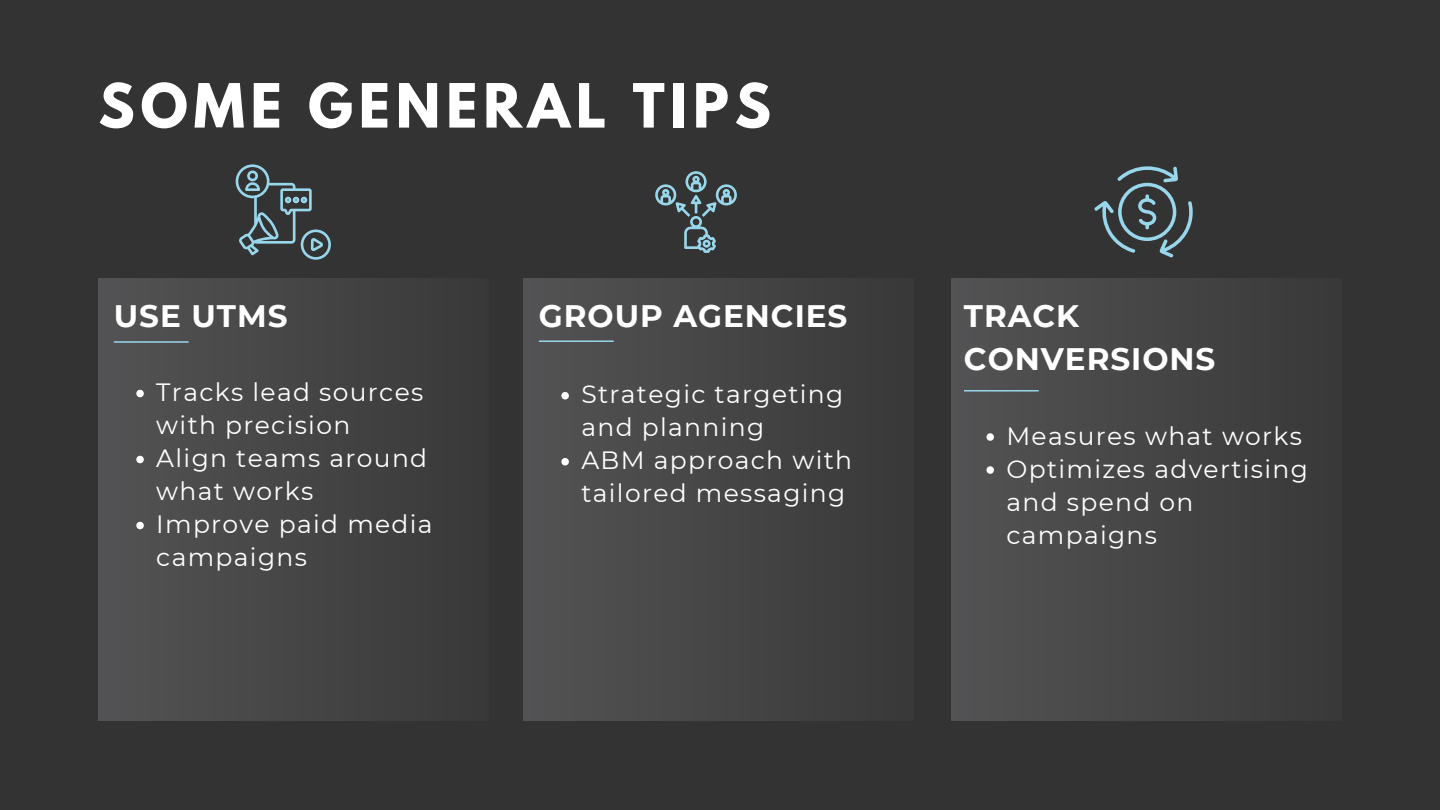
<style>
.page{position:relative;width:1440px;height:810px;background:#333}
.page>*{position:absolute;margin:0;border:0;box-sizing:border-box;transform-origin:0 0}
.t1{font:700 54px "League Spartan";letter-spacing:.105em;color:#fff}
.t2{font:700 31px/42.8px "Montserrat";letter-spacing:.03em;color:#fff}
.t3{font:25px/33px "Montserrat";letter-spacing:.055em;color:#fff}
</style>
<div class="page">
<div style="left:98px;top:278px;width:391px;height:443px;background:linear-gradient(to right,#535354,#393839)"></div>
<div style="left:523px;top:278px;width:391px;height:443px;background:linear-gradient(to right,#535354,#393839)"></div>
<div style="left:951px;top:278px;width:391px;height:443px;background:linear-gradient(to right,#535354,#393839)"></div>
<hr style="left:539px;top:340px;width:75px;height:2px;background:#98d7eb">
<hr style="left:964px;top:390px;width:75px;height:2px;background:#98d7eb">
<hr style="left:114px;top:341px;width:75px;height:2px;background:#98d7eb">
<svg style="left:236px;top:164px;width:95px;height:96px"></svg>
<svg style="left:655px;top:171px;width:82px;height:82px"></svg>
<svg style="left:1094px;top:166px;width:99px;height:92px"></svg>
<svg style="left:136px;top:390px;width:8px;height:7px"></svg>
<svg style="left:136px;top:456px;width:8px;height:7px"></svg>
<svg style="left:136px;top:522px;width:8px;height:7px"></svg>
<svg style="left:561px;top:392px;width:8px;height:7px"></svg>
<svg style="left:561px;top:458px;width:8px;height:7px"></svg>
<svg style="left:986px;top:433px;width:8px;height:8px"></svg>
<svg style="left:986px;top:466px;width:8px;height:8px"></svg>
<p class="t1" style="left:98px;top:79px;width:674px">SOME GENERAL TIPS</p>
<h1 class="t2" style="left:114px;top:295px;width:175px">USE UTMS</h1>
<p class="t2" style="left:539px;top:295px;width:310px">GROUP AGENCIES</p>
<p class="t2" style="left:964px;top:295px;width:253px">TRACK<br>CONVERSIONS</p>
<h2 class="t3" style="left:156px;top:376px;width:269px">Tracks lead sources with precision</h2>
<p class="t3" style="left:156px;top:442px;width:272px">Align teams around what works</p>
<p class="t3" style="left:156px;top:508px;width:278px">Improve paid media campaigns</p>
<p class="t3" style="left:581px;top:378px;width:263px">Strategic targeting and planning</p>
<p class="t3" style="left:581px;top:444px;width:272px">ABM approach with tailored messaging</p>
<h2 class="t3" style="left:1006px;top:419px;width:297px">Measures what works</h2>
<p class="t3" style="left:1006px;top:452px;width:303px">Optimizes advertising and spend on campaigns</p>
</div>
